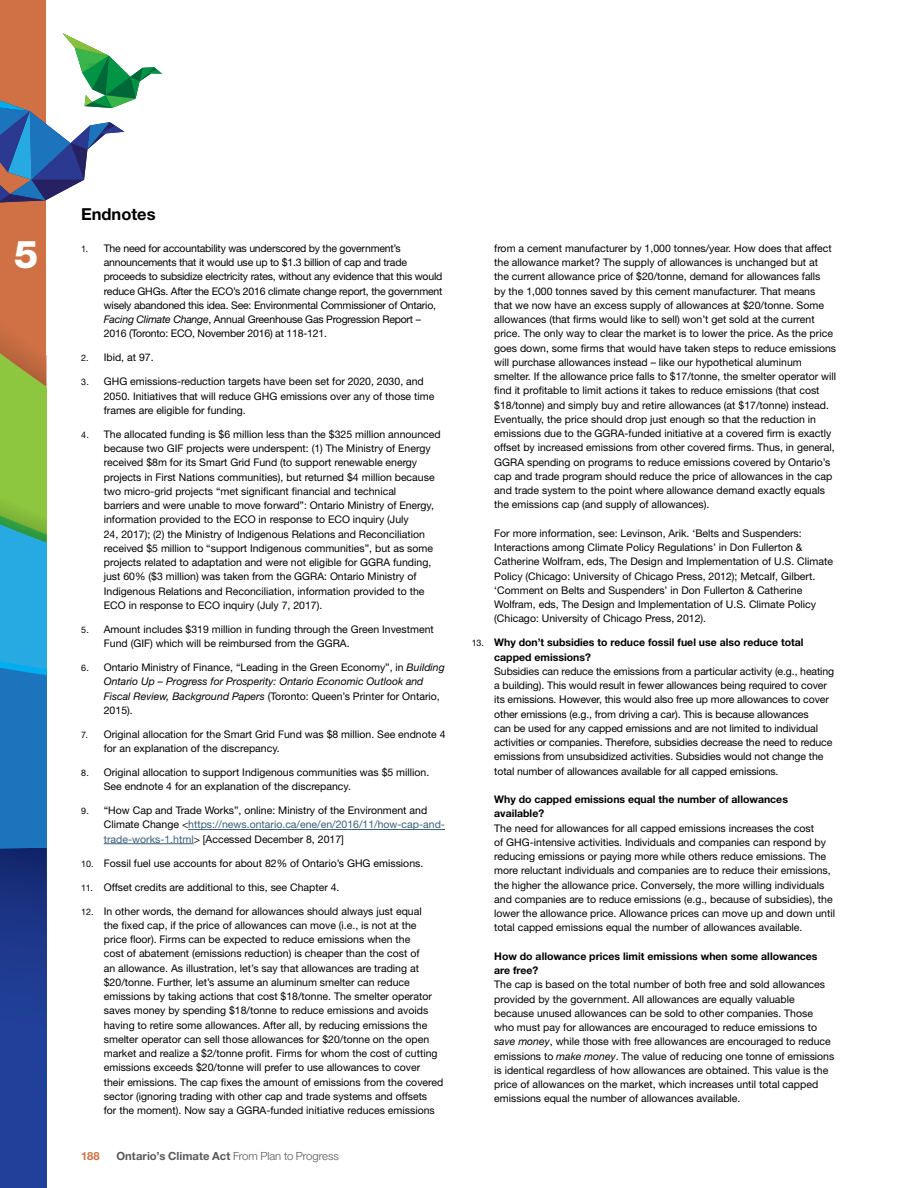
<style>
.page{position:relative;width:918px;height:1188px;background:#fff}
.page>*{position:absolute;margin:0;border:0;box-sizing:border-box;transform-origin:0 0}
.t1{font:800 38.4px "Helvetica Neue";color:#fff}
.t2{font:700 16.5px "Helvetica Neue";color:#000}
.t3{font:700 11.25px "Helvetica Neue";letter-spacing:.005em;color:#58595b}
.t4{font:700 11.25px "Helvetica Neue";color:#cf7145}
.t5{font:10.5px/14.2px "Helvetica Neue";color:#000}
.t6{font:10.5px/14.2px "Helvetica Neue";letter-spacing:-.02em;color:#000}
.t7{font:700 10.5px/14.2px "Helvetica Neue";color:#000}
.s1{font-size:9px}
.s2{font-style:italic}
.s3{color:#3a5e77}
.s4{font-weight:300}
.s5{font-weight:400;font-size:9px}
</style>
<div class="page">
<hr style="left:188px;top:829px;width:257px;height:1px;background:#3a5e77">
<hr style="left:104px;top:844px;width:90px;height:1px;background:#3a5e77">
<div style="left:0;top:0;width:46px;height:1188px;background:#cf7145"></div>
<svg style="left:0;top:337px;width:46px;height:851px;background:#397493"></svg>
<img style="left:43px;top:1058px;width:3px;height:42px">
<svg style="left:0;top:33px;width:162px;height:169px"></svg>
<img style="left:63px;top:33px;width:46px;height:23px">
<h1 class="t1" style="left:14px;top:232px;width:26px">5</h1>
<h2 class="t2" style="left:81px;top:204px;width:76px">Endnotes</h2>
<p class="t6" style="left:104px;top:241px;width:340px;text-indent:-22px"><span class="s1">1.</span> The need for accountability was underscored by the government’s announcements that it would use up to $1.3 billion of cap and trade proceeds to subsidize electricity rates, without any evidence that this would reduce GHGs. After the ECO’s 2016 climate change report, the government wisely abandoned this idea. See: Environmental Commissioner of Ontario, <span class="s2">Facing Climate Change</span>, Annual Greenhouse Gas Progression Report – 2016 (Toronto: ECO, November 2016) at 118-121.</p>
<p class="t5" style="left:81px;top:350px;width:74px"><span class="s1">2.</span> Ibid, at 97.</p>
<p class="t5" style="left:104px;top:374px;width:332px;text-indent:-22px"><span class="s1">3.</span> GHG emissions-reduction targets have been set for 2020, 2030, and<br>2050. Initiatives that will reduce GHG emissions over any of those time frames are eligible for funding.</p>
<p class="t5" style="left:104px;top:427px;width:338px;text-indent:-22px"><span class="s1">4.</span> The allocated funding is $6 million less than the $325 million announced because two GIF projects were underspent: (1) The Ministry of Energy received $8m for its Smart Grid Fund (to support renewable energy projects in First Nations communities), but returned $4 million because two micro-grid projects “met significant financial and technical<br>barriers and were unable to move forward”: Ontario Ministry of Energy, information provided to the ECO in response to ECO inquiry (July<br>24, 2017); (2) the Ministry of Indigenous Relations and Reconciliation received $5 million to “support Indigenous communities”, but as some projects related to adaptation and were not eligible for GGRA funding, just 60% ($3 million) was taken from the GGRA: Ontario Ministry of Indigenous Relations and Reconciliation, information provided to the ECO in response to ECO inquiry (July 7, 2017).</p>
<p class="t5" style="left:104px;top:622px;width:332px;text-indent:-22px"><span class="s1">5.</span> Amount includes $319 million in funding through the Green Investment<br>Fund (GIF) which will be reimbursed from the GGRA.</p>
<p class="t5" style="left:104px;top:660px;width:342px;text-indent:-22px"><span class="s1">6.</span> Ontario Ministry of Finance, “Leading in the Green Economy”, in <span class="s2">Building Ontario Up – Progress for Prosperity: Ontario Economic Outlook and Fiscal Review, Background Papers</span> (Toronto: Queen’s Printer for Ontario, 2015).</p>
<p class="t5" style="left:104px;top:727px;width:343px;text-indent:-22px"><span class="s1">7.</span> Original allocation for the Smart Grid Fund was $8 million. See endnote 4 for an explanation of the discrepancy.</p>
<p class="t5" style="left:104px;top:765px;width:327px;text-indent:-22px"><span class="s1">8.</span> Original allocation to support Indigenous communities was $5 million.<br>See endnote 4 for an explanation of the discrepancy.</p>
<p class="t5" style="left:104px;top:803px;width:343px;text-indent:-22px"><span class="s1">9.</span> “How Cap and Trade Works”, online: Ministry of the Environment and<br>Climate Change &lt;<span class="s3">https://news.ontario.ca/ene/en/2016/11/how-cap-and&shy;trade-works-1.html</span>&gt; [Accessed December 8, 2017]</p>
<p class="t5" style="left:81px;top:856px;width:344px"><span class="s1">10.</span> Fossil fuel use accounts for about 82% of Ontario’s GHG emissions.</p>
<p class="t5" style="left:81px;top:880px;width:260px"><span class="s1">11.</span> Offset credits are additional to this, see Chapter 4.</p>
<p class="t5" style="left:104px;top:904px;width:341px;text-indent:-22px"><span class="s1">12.</span> In other words, the demand for allowances should always just equal<br>the fixed cap, if the price of allowances can move (i.e., is not at the<br>price floor). Firms can be expected to reduce emissions when the<br>cost of abatement (emissions reduction) is cheaper than the cost of<br>an allowance. As illustration, let’s say that allowances are trading at $20/tonne. Further, let’s assume an aluminum smelter can reduce emissions by taking actions that cost $18/tonne. The smelter operator saves money by spending $18/tonne to reduce emissions and avoids having to retire some allowances. After all, by reducing emissions the smelter operator can sell those allowances for $20/tonne on the open market and realize a $2/tonne profit. Firms for whom the cost of cutting emissions exceeds $20/tonne will prefer to use allowances to cover their emissions. The cap fixes the amount of emissions from the covered sector (ignoring trading with other cap and trade systems and offsets<br>for the moment). Now say a GGRA-funded initiative reduces emissions</p>
<p class="t4" style="left:81px;top:1149px;width:20px">188</p>
<p class="t3" style="left:116px;top:1149px;width:224px">Ontario’s Climate Act <span class="s4">From Plan to Progress</span></p>
<p class="t5" style="left:494px;top:241px;width:343px">from a cement manufacturer by 1,000 tonnes/year. How does that affect the allowance market? The supply of allowances is unchanged but at<br>the current allowance price of $20/tonne, demand for allowances falls<br>by the 1,000 tonnes saved by this cement manufacturer. That means<br>that we now have an excess supply of allowances at $20/tonne. Some allowances (that firms would like to sell) won’t get sold at the current price. The only way to clear the market is to lower the price. As the price goes down, some firms that would have taken steps to reduce emissions will purchase allowances instead – like our hypothetical aluminum smelter. If the allowance price falls to $17/tonne, the smelter operator will find it profitable to limit actions it takes to reduce emissions (that cost $18/tonne) and simply buy and retire allowances (at $17/tonne) instead.<br>Eventually, the price should drop just enough so that the reduction in emissions due to the GGRA-funded initiative at a covered firm is exactly offset by increased emissions from other covered firms. Thus, in general, GGRA spending on programs to reduce emissions covered by Ontario’s cap and trade program should reduce the price of allowances in the cap and trade system to the point where allowance demand exactly equals the emissions cap (and supply of allowances).</p>
<p class="t5" style="left:494px;top:526px;width:340px">For more information, see: Levinson, Arik. ‘Belts and Suspenders:<br>Interactions among Climate Policy Regulations’ in Don Fullerton &amp; Catherine Wolfram, eds, The Design and Implementation of U.S. Climate Policy (Chicago: University of Chicago Press, 2012); Metcalf, Gilbert. ‘Comment on Belts and Suspenders’ in Don Fullerton &amp; Catherine Wolfram, eds, The Design and Implementation of U.S. Climate Policy (Chicago: University of Chicago Press, 2012).</p>
<p class="t7" style="left:494px;top:635px;width:311px;text-indent:-22px"><span class="s5">13.</span> Why don’t subsidies to reduce fossil fuel use also reduce total capped emissions?</p>
<p class="t5" style="left:494px;top:664px;width:342px">Subsidies can reduce the emissions from a particular activity (e.g., heating a building). This would result in fewer allowances being required to cover its emissions. However, this would also free up more allowances to cover other emissions (e.g., from driving a car). This is because allowances<br>can be used for any capped emissions and are not limited to individual activities or companies. Therefore, subsidies decrease the need to reduce emissions from unsubsidized activities. Subsidies would not change the total number of allowances available for all capped emissions.</p>
<p class="t7" style="left:494px;top:792px;width:295px">Why do capped emissions equal the number of allowances available?</p>
<p class="t5" style="left:494px;top:821px;width:342px">The need for allowances for all capped emissions increases the cost<br>of GHG-intensive activities. Individuals and companies can respond by reducing emissions or paying more while others reduce emissions. The more reluctant individuals and companies are to reduce their emissions, the higher the allowance price. Conversely, the more willing individuals and companies are to reduce emissions (e.g., because of subsidies), the lower the allowance price. Allowance prices can move up and down until total capped emissions equal the number of allowances available.</p>
<p class="t7" style="left:494px;top:949px;width:325px">How do allowance prices limit emissions when some allowances are free?</p>
<p class="t5" style="left:494px;top:977px;width:342px">The cap is based on the total number of both free and sold allowances provided by the government. All allowances are equally valuable because unused allowances can be sold to other companies. Those who must pay for allowances are encouraged to reduce emissions to <span class="s2">save money</span>, while those with free allowances are encouraged to reduce emissions to <span class="s2">make money</span>. The value of reducing one tonne of emissions is identical regardless of how allowances are obtained. This value is the price of allowances on the market, which increases until total capped emissions equal the number of allowances available.</p>
</div>
